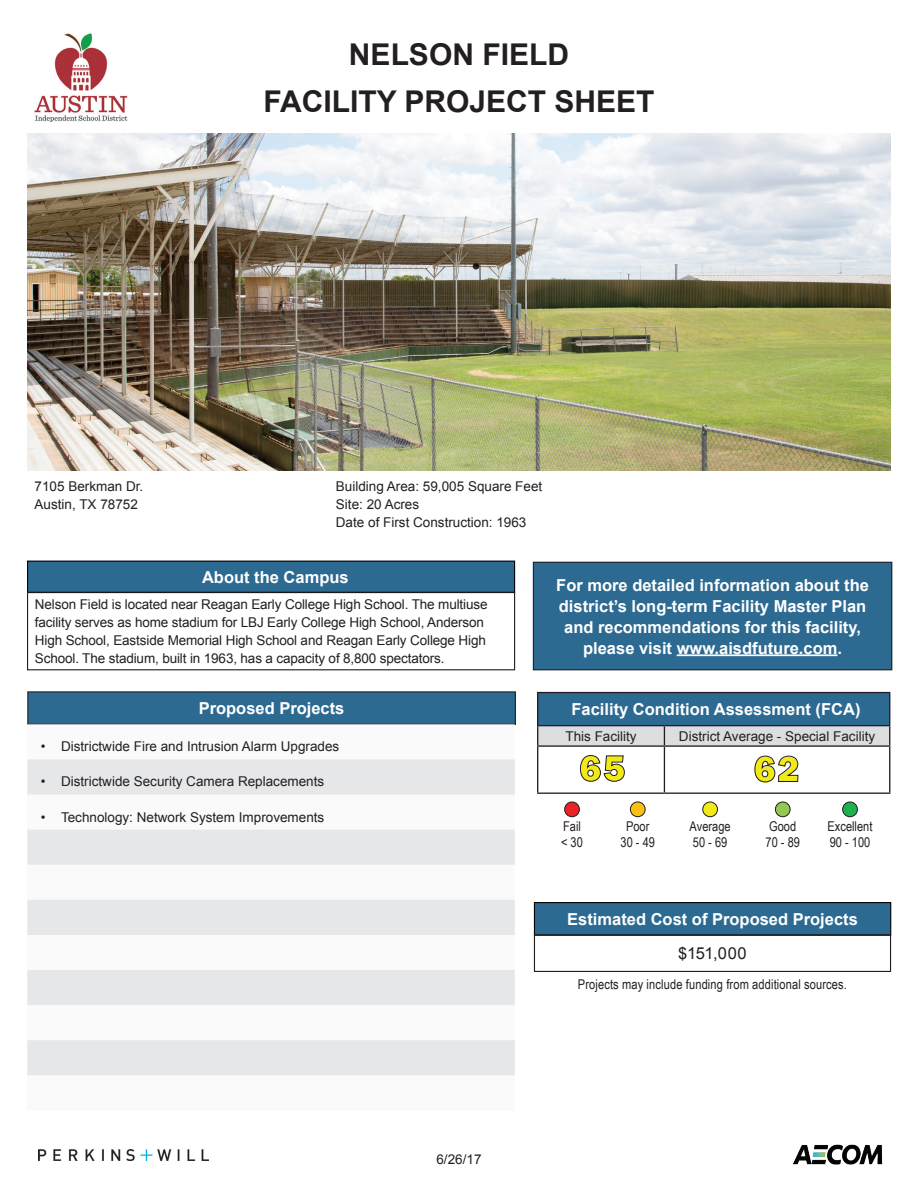
<style>
.page{position:relative;width:918px;height:1188px;background:#fff}
.page>*{position:absolute;margin:0;border:0;box-sizing:border-box;transform-origin:0 0}
.t1{font:800 37.5px "Franklin Gothic";color:#f1ea16}
.Heading_1__H1{font:700 30px "Arial";color:#231f20}
.Body_Text__H5{font:700 16.5px/21px "Arial";color:#fff;text-align:center}
.Heading_3__H3{font:700 16.5px "Arial";color:#fff}
.t2{font:16.5px "Arial";letter-spacing:.01em;color:#231f20}
.Body_Text__H5-2{font:13.5px/18px "Arial";color:#231f20}
.t3{font:13.5px/16.2px "Arial Narrow";letter-spacing:.01em;color:#231f20}
</style>
<div class="page">
<img style="left:793px;top:1144px;width:90px;height:21px">
<img style="left:34px;top:33px;width:94px;height:89px">
<img style="left:39px;top:1149px;width:169px;height:12px">
<div style="left:565px;top:802px;width:14px;height:15px;background:#ed2225;border-radius:50%"></div>
<div style="left:564px;top:802px;width:16px;height:15px;border:1px solid #231f20;border-radius:50%"></div>
<div style="left:630px;top:802px;width:15px;height:15px;background:#fcc011;border-radius:50%"></div>
<div style="left:630px;top:802px;width:15px;height:15px;border:1px solid #231f20;border-radius:50%"></div>
<div style="left:843px;top:802px;width:14px;height:15px;background:#1fb04f;border-radius:50%"></div>
<div style="left:842px;top:802px;width:16px;height:15px;border:1px solid #231f20;border-radius:50%"></div>
<div style="left:703px;top:802px;width:15px;height:15px;background:#f1ea16;border-radius:50%"></div>
<div style="left:702px;top:802px;width:16px;height:15px;border:1px solid #231f20;border-radius:50%"></div>
<div style="left:775px;top:802px;width:15px;height:15px;background:#92c953;border-radius:50%"></div>
<div style="left:775px;top:802px;width:15px;height:15px;border:1px solid #231f20;border-radius:50%"></div>
<img style="left:27px;top:134px;width:864px;height:337px">
<div style="left:28px;top:561px;width:487px;height:32px;background:#2c6a92"></div>
<div style="left:27px;top:561px;width:488px;height:32px;border:1px solid #000"></div>
<div style="left:27px;top:592px;width:488px;height:78px;border:1px solid #231f20"></div>
<div style="left:533px;top:562px;width:359px;height:108px;background:#2c6a92"></div>
<hr style="left:677px;top:654px;width:160px;height:2px;background:#fff">
<div style="left:533px;top:562px;width:359px;height:108px;border:1px solid #231f20"></div>
<div style="left:28px;top:692px;width:487px;height:32px;background:#2c6a92"></div>
<svg style="left:27px;top:724px;width:488px;height:352px"></svg>
<svg style="left:27px;top:759px;width:488px;height:316px;fill:#e6e7e9"></svg>
<div style="left:538px;top:693px;width:352px;height:33px;background:#2c6a92"></div>
<hr style="left:537px;top:692px;width:127px;height:1px;background:#231f20">
<hr style="left:537px;top:693px;width:1px;height:32px;background:#231f20">
<hr style="left:664px;top:692px;width:226px;height:1px;background:#231f20">
<hr style="left:889px;top:693px;width:1px;height:32px;background:#231f20">
<hr style="left:537px;top:725px;width:127px;height:1px;background:#231f20">
<hr style="left:664px;top:725px;width:226px;height:1px;background:#231f20">
<hr style="left:537px;top:793px;width:127px;height:1px;background:#231f20">
<hr style="left:664px;top:793px;width:226px;height:1px;background:#231f20">
<svg style="left:537px;top:726px;width:353px;height:67px"></svg>
<div style="left:534px;top:903px;width:357px;height:32px;background:#2c6a92"></div>
<div style="left:534px;top:902px;width:357px;height:34px;border:1px solid #040503"></div>
<div style="left:534px;top:934px;width:357px;height:38px;border:1px solid #231f20"></div>
<h1 class="Heading_1__H1" style="left:349px;top:35px;width:222px">NELSON FIELD</h1>
<h1 class="Heading_1__H1" style="left:263px;top:81px;width:393px">FACILITY PROJECT SHEET</h1>
<p class="Body_Text__H5-2" style="left:35px;top:477px;width:110px">7105 Berkman Dr.</p>
<p class="Body_Text__H5-2" style="left:35px;top:495px;width:105px">Austin, TX 78752</p>
<p class="Body_Text__H5-2" style="left:336px;top:477px;width:208px">Building Area: 59,005 Square Feet</p>
<p class="Body_Text__H5-2" style="left:336px;top:495px;width:85px">Site: 20 Acres</p>
<p class="Body_Text__H5-2" style="left:336px;top:513px;width:192px">Date of First Construction: 1963</p>
<p class="Heading_3__H3" style="left:202px;top:566px;width:148px">About the Campus</p>
<p class="Body_Text__H5-2" style="left:35px;top:595px;width:454px">Nelson Field is located near Reagan Early College High School. The multiuse facility serves as home stadium for LBJ Early College High School, Anderson High School, Eastside Memorial High School and Reagan Early College High School. The stadium, built in 1963, has a capacity of 8,800 spectators.</p>
<p class="Body_Text__H5" style="left:199px;top:698px;width:147px">Proposed Projects</p>
<p class="Body_Text__H5-2" style="left:41px;top:738px;width:300px">• Districtwide Fire and Intrusion Alarm Upgrades</p>
<p class="Body_Text__H5-2" style="left:41px;top:773px;width:285px">• Districtwide Security Camera Replacements</p>
<p class="Body_Text__H5-2" style="left:41px;top:808px;width:285px">• Technology: Network System Improvements</p>
<p class="Body_Text__H5-2" style="left:436px;top:1151px;width:47px">6/26/17</p>
<p class="Body_Text__H5" style="left:556px;top:575px;width:314px">For more detailed information about the district’s long-term Facility Master Plan and recommendations for this facility, please visit www.aisdfuture.com.</p>
<p class="Heading_3__H3" style="left:571px;top:698px;width:291px">Facility Condition Assessment (FCA)</p>
<p class="Body_Text__H5-2" style="left:565px;top:727px;width:73px">This Facility</p>
<p class="Body_Text__H5-2" style="left:679px;top:727px;width:198px">District Average - Special Facility</p>
<p class="t1" style="left:579px;top:744px;width:47px">65</p>
<p class="t1" style="left:754px;top:745px;width:47px">62</p>
<p class="t3" style="left:563px;top:818px;width:19px">Fail</p>
<p class="t3" style="left:561px;top:834px;width:23px">&lt; 30</p>
<p class="t3" style="left:621px;top:818px;width:36px;text-align:center">Poor<br>30 - 49</p>
<p class="t3" style="left:690px;top:818px;width:43px">Average<br>50 - 69</p>
<p class="t3" style="left:766px;top:818px;width:36px">Good<br>70 - 89</p>
<p class="t3" style="left:828px;top:818px;width:46px">Excellent<br>90 - 100</p>
<p class="Body_Text__H5" style="left:567px;top:909px;width:292px">Estimated Cost of Proposed Projects</p>
<p class="t2" style="left:678px;top:943px;width:70px">$151,000</p>
<p class="t3" style="left:578px;top:976px;width:271px">Projects may include funding from additional sources.</p>
</div>
